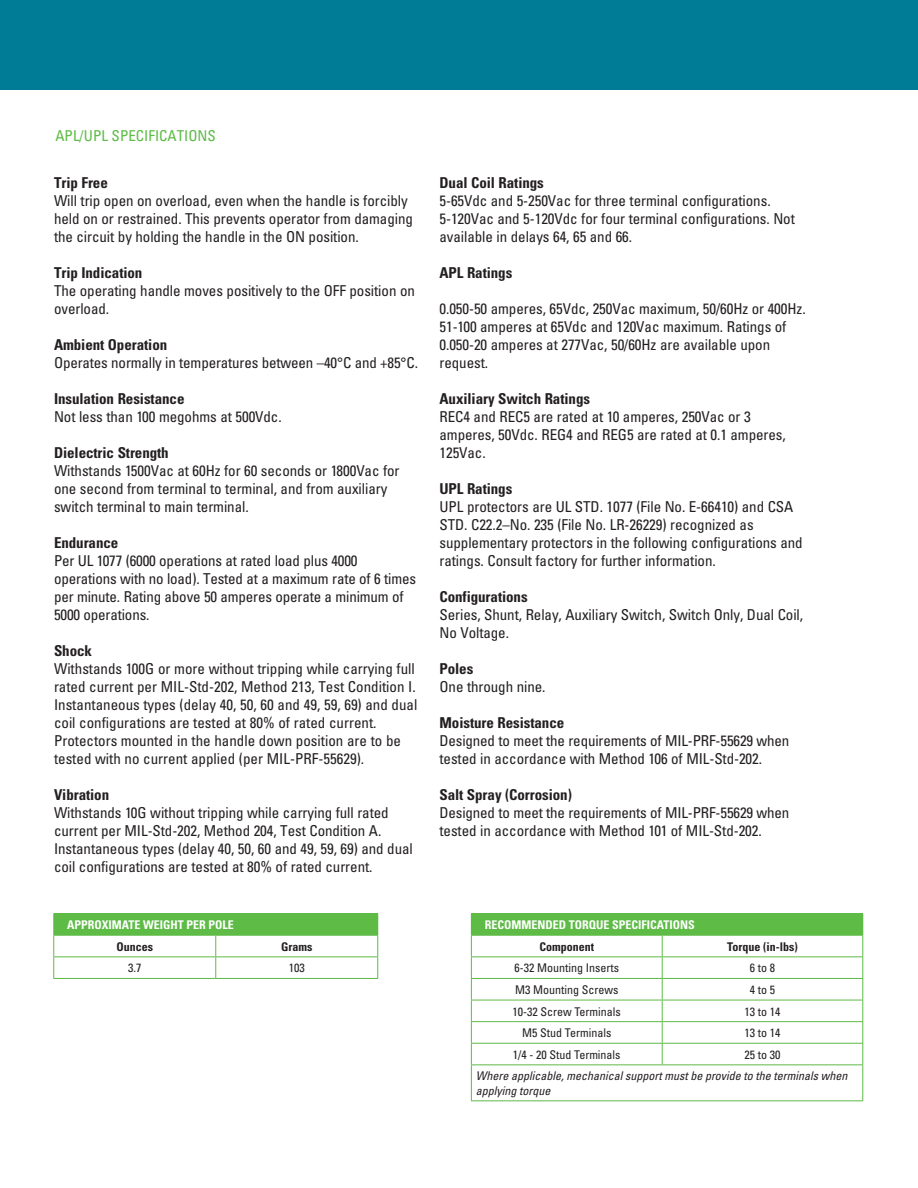
<style>
.page{position:relative;width:918px;height:1188px;background:#fff}
.page>*{position:absolute;margin:0;border:0;box-sizing:border-box;transform-origin:0 0}
.t1{font:condensed 15px/18px "Univers";letter-spacing:-.005em;color:#231f20}
.t2{font:700 condensed 15px "Univers";letter-spacing:-.005em;color:#231f20}
.t3{font:condensed 15px "Univers";color:#5dbb46}
.t4{font:condensed 12px "Univers";color:#231f20}
.t5{font:italic condensed 12px/14.4px "Univers";color:#231f20}
.t6{font:700 condensed 12px "Univers";color:#fff}
.t7{font:700 condensed 12px "Univers";color:#231f20}
.s1{font-weight:700}
</style>
<div class="page">
<div style="left:0;top:0;width:918px;height:90px;background:#007c97"></div>
<div style="left:54px;top:914px;width:324px;height:21px;background:#5dbb46"></div>
<hr style="left:53px;top:913px;width:163px;height:1px;background:#5dbb46">
<hr style="left:216px;top:913px;width:162px;height:1px;background:#5dbb46">
<svg style="left:53px;top:914px;width:1px;height:64px"></svg>
<hr style="left:53px;top:935px;width:163px;height:1px;background:#5dbb46">
<hr style="left:216px;top:935px;width:162px;height:1px;background:#5dbb46">
<svg style="left:215px;top:936px;width:1px;height:42px"></svg>
<svg style="left:377px;top:935px;width:1px;height:43px"></svg>
<hr style="left:53px;top:956px;width:163px;height:1px;background:#5dbb46">
<hr style="left:216px;top:956px;width:162px;height:1px;background:#5dbb46">
<hr style="left:53px;top:978px;width:163px;height:1px;background:#5dbb46">
<hr style="left:216px;top:978px;width:162px;height:1px;background:#5dbb46">
<div style="left:471px;top:914px;width:392px;height:21px;background:#5dbb46"></div>
<hr style="left:471px;top:913px;width:191px;height:1px;background:#5dbb46">
<hr style="left:662px;top:913px;width:201px;height:1px;background:#5dbb46">
<svg style="left:471px;top:936px;width:1px;height:128px"></svg>
<hr style="left:471px;top:1065px;width:1px;height:35px;background:#5dbb46">
<hr style="left:471px;top:935px;width:191px;height:1px;background:#5dbb46">
<hr style="left:662px;top:935px;width:201px;height:1px;background:#5dbb46">
<svg style="left:662px;top:936px;width:1px;height:128px"></svg>
<svg style="left:862px;top:935px;width:1px;height:129px"></svg>
<hr style="left:862px;top:1065px;width:1px;height:35px;background:#5dbb46">
<hr style="left:471px;top:956px;width:191px;height:1px;background:#5dbb46">
<hr style="left:662px;top:956px;width:201px;height:1px;background:#5dbb46">
<hr style="left:471px;top:978px;width:191px;height:1px;background:#5dbb46">
<hr style="left:662px;top:978px;width:201px;height:1px;background:#5dbb46">
<hr style="left:471px;top:1000px;width:191px;height:1px;background:#5dbb46">
<hr style="left:662px;top:1000px;width:201px;height:1px;background:#5dbb46">
<hr style="left:471px;top:1021px;width:191px;height:1px;background:#5dbb46">
<hr style="left:662px;top:1021px;width:201px;height:1px;background:#5dbb46">
<hr style="left:471px;top:1043px;width:191px;height:1px;background:#5dbb46">
<hr style="left:662px;top:1043px;width:201px;height:1px;background:#5dbb46">
<hr style="left:471px;top:1064px;width:191px;height:1px;background:#5dbb46">
<hr style="left:662px;top:1064px;width:201px;height:1px;background:#5dbb46">
<hr style="left:471px;top:1100px;width:191px;height:1px;background:#5dbb46">
<hr style="left:662px;top:1100px;width:201px;height:1px;background:#5dbb46">
<p class="t3" style="left:56px;top:126px;width:162px">APL/UPL SPECIFICATIONS</p>
<p class="t2" style="left:54px;top:173px;width:55px">Trip Free</p>
<p class="t1" style="left:54px;top:191px;width:361px">Will trip open on overload, even when the handle is forcibly held on or restrained. This prevents operator from damaging the circuit by holding the handle in the ON position.</p>
<p class="t2" style="left:54px;top:263px;width:90px">Trip Indication</p>
<p class="t1" style="left:54px;top:281px;width:362px">The operating handle moves positively to the OFF position on overload.</p>
<p class="t2" style="left:54px;top:335px;width:115px">Ambient Operation</p>
<p class="t1" style="left:54px;top:353px;width:366px">Operates normally in temperatures between –40°C and +85°C.</p>
<p class="t2" style="left:54px;top:389px;width:132px">Insulation Resistance</p>
<p class="t1" style="left:54px;top:407px;width:229px">Not less than 100 megohms at 500Vdc.</p>
<p class="t2" style="left:54px;top:443px;width:116px">Dielectric Strength</p>
<p class="t1" style="left:54px;top:461px;width:347px">Withstands 1500Vac at 60Hz for 60 seconds or 1800Vac for one second from terminal to terminal, and from auxiliary switch terminal to main terminal.</p>
<p class="t2" style="left:54px;top:533px;width:66px">Endurance</p>
<p class="t1" style="left:54px;top:551px;width:364px">Per UL 1077 (6000 operations at rated load plus 4000 operations with no load). Tested at a maximum rate of 6 times per minute. Rating above 50 amperes operate a minimum of 5000 operations.</p>
<p class="t2" style="left:54px;top:641px;width:40px">Shock</p>
<p class="t1" style="left:54px;top:659px;width:365px">Withstands 100G or more without tripping while carrying full rated current per MIL-Std-202, Method 213, Test Condition I.<br>Instantaneous types (delay 40, 50, 60 and 49, 59, 69) and dual coil configurations are tested at 80% of rated current.<br>Protectors mounted in the handle down position are to be tested with no current applied (per MIL-PRF-55629).</p>
<p class="t2" style="left:54px;top:785px;width:57px">Vibration</p>
<p class="t1" style="left:54px;top:803px;width:360px">Withstands 10G without tripping while carrying full rated current per MIL-Std-202, Method 204, Test Condition A.<br>Instantaneous types (delay 40, 50, 60 and 49, 59, 69) and dual coil configurations are tested at 80% of rated current.</p>
<p class="t6" style="left:67px;top:918px;width:168px">APPROXIMATE WEIGHT PER POLE</p>
<p class="t7" style="left:116px;top:939px;width:38px">Ounces</p>
<p class="t7" style="left:281px;top:939px;width:33px">Grams</p>
<p class="t4" style="left:128px;top:961px;width:15px">3.7</p>
<p class="t4" style="left:289px;top:961px;width:17px">103</p>
<p class="t2" style="left:440px;top:173px;width:106px">Dual Coil Ratings</p>
<p class="t1" style="left:440px;top:191px;width:357px">5-65Vdc and 5-250Vac for three terminal configurations.<br>5-120Vac and 5-120Vdc for four terminal configurations. Not available in delays 64, 65 and 66.</p>
<p class="t2" style="left:440px;top:263px;width:74px">APL Ratings</p>
<p class="t1" style="left:440px;top:299px;width:368px">0.050-50 amperes, 65Vdc, 250Vac maximum, 50/60Hz or 400Hz.<br>51-100 amperes at 65Vdc and 120Vac maximum. Ratings of 0.050-20 amperes at 277Vac, 50/60Hz are available upon request.</p>
<p class="t1" style="left:440px;top:389px;width:348px"><span class="s1">Auxiliary Switch Ratings<br></span>REC4 and REC5 are rated at 10 amperes, 250Vac or 3 amperes, 50Vdc. REG4 and REG5 are rated at 0.1 amperes, 125Vac.</p>
<p class="t2" style="left:440px;top:479px;width:74px">UPL Ratings</p>
<p class="t1" style="left:440px;top:497px;width:365px">UPL protectors are UL STD. 1077 (File No. E-66410) and CSA STD. C22.2–No. 235 (File No. LR-26229) recognized as supplementary protectors in the following configurations and ratings. Consult factory for further information.</p>
<p class="t2" style="left:440px;top:587px;width:90px">Configurations</p>
<p class="t1" style="left:440px;top:605px;width:365px">Series, Shunt, Relay, Auxiliary Switch, Switch Only, Dual Coil,<br>No Voltage.</p>
<p class="t2" style="left:440px;top:659px;width:35px">Poles</p>
<p class="t1" style="left:440px;top:677px;width:108px">One through nine.</p>
<p class="t2" style="left:440px;top:713px;width:126px">Moisture Resistance</p>
<p class="t1" style="left:440px;top:731px;width:351px">Designed to meet the requirements of MIL-PRF-55629 when tested in accordance with Method 106 of MIL-Std-202.</p>
<p class="t2" style="left:440px;top:785px;width:134px">Salt Spray (Corrosion)</p>
<p class="t1" style="left:440px;top:803px;width:351px">Designed to meet the requirements of MIL-PRF-55629 when tested in accordance with Method 101 of MIL-Std-202.</p>
<p class="t6" style="left:485px;top:918px;width:211px">RECOMMENDED TORQUE SPECIFICATIONS</p>
<p class="t7" style="left:539px;top:939px;width:56px">Component</p>
<p class="t7" style="left:727px;top:939px;width:72px">Torque (in-lbs)</p>
<p class="t4" style="left:514px;top:961px;width:106px">6-32 Mounting Inserts</p>
<p class="t4" style="left:750px;top:961px;width:27px">6 to 8</p>
<p class="t4" style="left:515px;top:982px;width:105px">M3 Mounting Screws</p>
<p class="t4" style="left:750px;top:982px;width:27px">4 to 5</p>
<p class="t4" style="left:513px;top:1004px;width:110px">10-32 Screw Terminals</p>
<p class="t4" style="left:745px;top:1004px;width:37px">13 to 14</p>
<p class="t4" style="left:522px;top:1025px;width:91px">M5 Stud Terminals</p>
<p class="t4" style="left:745px;top:1025px;width:37px">13 to 14</p>
<p class="t4" style="left:513px;top:1047px;width:109px">1/4 - 20 Stud Terminals</p>
<p class="t4" style="left:745px;top:1047px;width:37px">25 to 30</p>
<p class="t5" style="left:476px;top:1069px;width:373px">Where applicable, mechanical support must be provide to the terminals when applying torque</p>
</div>
